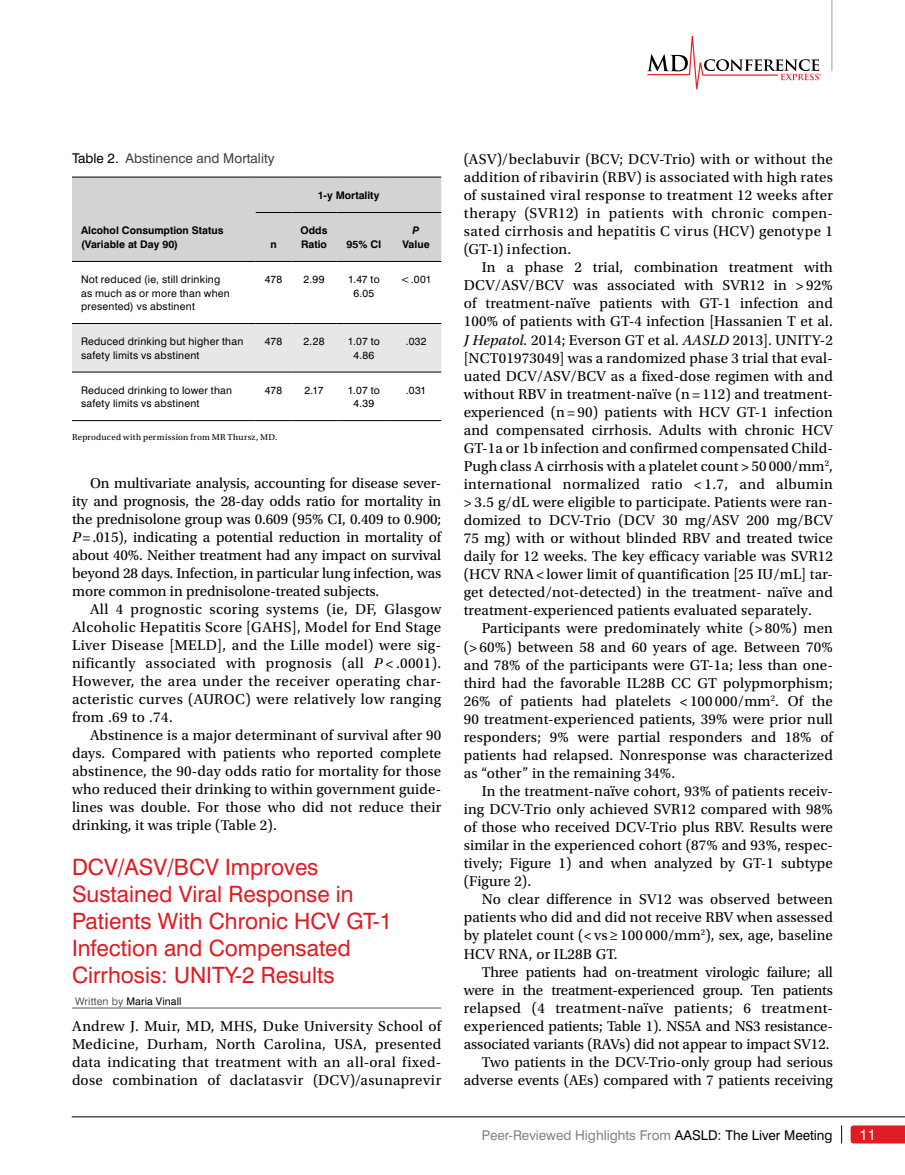
<style>
.page{position:relative;width:905px;height:1175px;background:#fff}
.page>*{position:absolute;margin:0;border:0;box-sizing:border-box;transform-origin:0 0}
.t1{font:22.5px/27px "Swiss 721 BT";color:#e11b22}
.t2{font:15px/18px "Utopia Std";letter-spacing:.005em;color:#000;text-align:justify}
.t3{font:15px "Swiss 721 BT";color:#fff}
.t4{font:13.5px "Swiss 721 BT";color:#808285}
.t5{font:13.5px "Swiss 721 BT";color:#414042}
.t6{font:10.5px/13.5px "Swiss 721 BT";letter-spacing:.02em;color:#000}
.t7{font:700 10.5px/13.5px "Swiss 721 BT";color:#000}
.t8{font:italic 700 10.5px "Swiss 721 BT";color:#000}
.t9{font:9px "Utopia Std";letter-spacing:.025em;color:#000}
.s1{color:#000}
.s2{font-style:italic}
.s3{color:#58595b}
</style>
<div class="page">
<svg style="left:647px;top:36px;width:174px;height:53px"></svg>
<hr style="left:831px;top:0;width:1px;height:71px;background:#bcbec0">
<hr style="left:72px;top:1116px;width:832px;height:1px;background:#000">
<svg style="left:841px;top:1125px;width:1px;height:18px"></svg>
<svg style="left:850px;top:1125px;width:54px;height:18px"></svg>
<hr style="left:72px;top:1007px;width:369px;height:1px;background:#58595b">
<div style="left:72px;top:178px;width:369px;height:83px;background:#d1d3d4"></div>
<div style="left:72px;top:324px;width:369px;height:48px;background:#e6e7e8"></div>
<hr style="left:256px;top:212px;width:35px;height:1px;background:#000">
<hr style="left:291px;top:212px;width:46px;height:1px;background:#000">
<hr style="left:337px;top:212px;width:54px;height:1px;background:#000">
<hr style="left:391px;top:212px;width:50px;height:1px;background:#000">
<hr style="left:72px;top:323px;width:184px;height:1px;background:#000">
<hr style="left:256px;top:323px;width:35px;height:1px;background:#000">
<hr style="left:291px;top:323px;width:46px;height:1px;background:#000">
<hr style="left:337px;top:323px;width:54px;height:1px;background:#000">
<hr style="left:391px;top:323px;width:50px;height:1px;background:#000">
<hr style="left:72px;top:372px;width:184px;height:1px;background:#000">
<hr style="left:256px;top:372px;width:35px;height:1px;background:#000">
<hr style="left:291px;top:372px;width:46px;height:1px;background:#000">
<hr style="left:337px;top:372px;width:54px;height:1px;background:#000">
<hr style="left:391px;top:372px;width:50px;height:1px;background:#000">
<hr style="left:72px;top:420px;width:184px;height:1px;background:#000">
<hr style="left:256px;top:420px;width:35px;height:1px;background:#000">
<hr style="left:291px;top:420px;width:46px;height:1px;background:#000">
<hr style="left:337px;top:420px;width:54px;height:1px;background:#000">
<hr style="left:391px;top:420px;width:50px;height:1px;background:#000">
<hr style="left:72px;top:177px;width:184px;height:1px;background:#000">
<hr style="left:256px;top:177px;width:35px;height:1px;background:#000">
<hr style="left:291px;top:177px;width:46px;height:1px;background:#000">
<hr style="left:337px;top:177px;width:54px;height:1px;background:#000">
<hr style="left:391px;top:177px;width:50px;height:1px;background:#000">
<hr style="left:72px;top:261px;width:184px;height:1px;background:#000">
<hr style="left:256px;top:261px;width:35px;height:1px;background:#000">
<hr style="left:291px;top:261px;width:46px;height:1px;background:#000">
<hr style="left:337px;top:261px;width:54px;height:1px;background:#000">
<hr style="left:391px;top:261px;width:50px;height:1px;background:#000">
<p class="t5" style="left:72px;top:150px;width:204px"><span class="s1">Table 2.</span> Abstinence and Mortality</p>
<p class="t7" style="left:81px;top:224px;width:144px">Alcohol Consumption Status (Variable at Day 90)</p>
<p class="t7" style="left:270px;top:237px;width:8px">n</p>
<p class="t7" style="left:317px;top:188px;width:63px">1-y Mortality</p>
<p class="t7" style="left:300px;top:224px;width:28px">Odds<br>Ratio</p>
<p class="t7" style="left:346px;top:237px;width:36px">95% CI</p>
<p class="t8" style="left:412px;top:224px;width:8px">P</p>
<p class="t7" style="left:402px;top:237px;width:29px">Value</p>
<p class="t6" style="left:81px;top:272px;width:150px">Not reduced (ie, still drinking as much as or more than when presented) vs abstinent</p>
<p class="t6" style="left:265px;top:272px;width:19px">478</p>
<p class="t6" style="left:303px;top:272px;width:22px">2.99</p>
<p class="t6" style="left:348px;top:272px;width:33px;text-align:center">1.47 to<br>6.05</p>
<p class="t6" style="left:401px;top:272px;width:32px">&lt;.001</p>
<p class="t6" style="left:81px;top:334px;width:164px">Reduced drinking but higher than safety limits vs abstinent</p>
<p class="t6" style="left:265px;top:334px;width:19px">478</p>
<p class="t6" style="left:303px;top:334px;width:22px">2.28</p>
<p class="t6" style="left:348px;top:334px;width:34px;text-align:center">1.07 to<br>4.86</p>
<p class="t6" style="left:405px;top:334px;width:22px">.032</p>
<p class="t6" style="left:81px;top:383px;width:153px">Reduced drinking to lower than safety limits vs abstinent</p>
<p class="t6" style="left:265px;top:383px;width:19px">478</p>
<p class="t6" style="left:304px;top:383px;width:21px">2.17</p>
<p class="t6" style="left:348px;top:383px;width:34px;text-align:center">1.07 to<br>4.39</p>
<p class="t6" style="left:406px;top:383px;width:22px">.031</p>
<p class="t9" style="left:72px;top:432px;width:207px">Reproduced with permission from MR Thursz, MD.</p>
<p class="t2" style="left:72px;top:474px;width:371px;text-indent:18px">On multivariate analysis, accounting for disease sever&shy;ity and prognosis, the 28-day odds ratio for mortality in the prednisolone group was 0.609 (95% CI, 0.409 to 0.900; <span class="s2">P</span>=.015), indicating a potential reduction in mortality of about 40%. Neither treatment had any impact on survival beyond 28 days. Infection, in particular lung infection, was more common in prednisolone-treated subjects.</p>
<p class="t2" style="left:72px;top:600px;width:371px;text-indent:18px">All 4 prognostic scoring systems (ie, DF, Glasgow Alcoholic Hepatitis Score [GAHS], Model for End Stage Liver Disease [MELD], and the Lille model) were sig&shy;nificantly associated with prognosis (all <span class="s2">P</span> &lt; .0001).<br>However, the area under the receiver operating char&shy;acteristic curves (AUROC) were relatively low ranging from .69 to .74.</p>
<p class="t2" style="left:72px;top:726px;width:371px;text-indent:18px">Abstinence is a major determinant of survival after 90 days. Compared with patients who reported complete abstinence, the 90-day odds ratio for mortality for those who reduced their drinking to within government guide&shy;lines was double. For those who did not reduce their drinking, it was triple (Table 2).</p>
<h1 class="t1" style="left:72px;top:853px;width:321px">DCV/ASV/BCV Improves<br>Sustained Viral Response in<br>Patients With Chronic HCV GT-1<br>Infection and Compensated<br>Cirrhosis: UNITY-2 Results</h1>
<p class="t6" style="left:75px;top:994px;width:108px"><span class="s3">Written by</span> Maria Vinall</p>
<p class="t2" style="left:72px;top:1017px;width:371px">Andrew J. Muir, MD, MHS, Duke University School of Medicine, Durham, North Carolina, USA, presented data indicating that treatment with an all-oral fixed&shy;dose combination of daclatasvir (DCV)/asunaprevir</p>
<p class="t2" style="left:464px;top:150px;width:371px">(ASV)/beclabuvir (BCV; DCV-Trio) with or without the addition of ribavirin (RBV) is associated with high rates of sustained viral response to treatment 12 weeks after therapy (SVR12) in patients with chronic compen&shy;sated cirrhosis and hepatitis C virus (HCV) genotype 1 (GT-1) infection.</p>
<p class="t2" style="left:463px;top:259px;width:371px;text-indent:18px">In a phase 2 trial, combination treatment with DCV/ASV/BCV was associated with SVR12 in &gt; 92% of treatment-naïve patients with GT-1 infection and 100% of patients with GT-4 infection [Hassanien T et al.<br><span class="s2">J Hepatol.</span> 2014; Everson GT et al. <span class="s2">AASLD</span> 2013]. UNITY-2 [NCT01973049] was a randomized phase 3 trial that eval&shy;uated DCV/ASV/BCV as a fixed-dose regimen with and without RBV in treatment-naïve (n= 112) and treatment&shy;experienced (n= 90) patients with HCV GT-1 infection and compensated cirrhosis. Adults with chronic HCV GT-1a or 1b infection and confirmed compensated Child-Pugh class A cirrhosis with a platelet count &gt; 50 000/mm<sup>2</sup>, international normalized ratio &lt; 1.7, and albumin &gt; 3.5 g/dL were eligible to participate. Patients were ran&shy;domized to DCV-Trio (DCV 30 mg/ASV 200 mg/BCV 75 mg) with or without blinded RBV and treated twice daily for 12 weeks. The key efficacy variable was SVR12 (HCV RNA&lt; lower limit of quantification [25 IU/mL] tar&shy;get detected/not-detected) in the treatment- naïve and treatment-experienced patients evaluated separately.</p>
<p class="t2" style="left:463px;top:620px;width:371px;text-indent:18px">Participants were predominately white (&gt; 80%) men (&gt; 60%) between 58 and 60 years of age. Between 70% and 78% of the participants were GT-1a; less than one&shy;third had the favorable IL28B CC GT polypmorphism; 26% of patients had platelets &lt; 100 000/mm<sup>2</sup>. Of the 90 treatment-experienced patients, 39% were prior null responders; 9% were partial responders and 18% of patients had relapsed. Nonresponse was characterized as “other” in the remaining 34%.</p>
<p class="t2" style="left:464px;top:782px;width:371px;text-indent:18px">In the treatment-naïve cohort, 93% of patients receiv&shy;ing DCV-Trio only achieved SVR12 compared with 98% of those who received DCV-Trio plus RBV. Results were similar in the experienced cohort (87% and 93%, respec&shy;tively; Figure 1) and when analyzed by GT-1 subtype (Figure 2).</p>
<p class="t2" style="left:463px;top:890px;width:371px;text-indent:18px">No clear difference in SV12 was observed between patients who did and did not receive RBV when assessed by platelet count (&lt; vs ≥ 100 000/mm<sup>2</sup>), sex, age, baseline HCV RNA, or IL28B GT.</p>
<p class="t2" style="left:463px;top:963px;width:371px;text-align:right">Three patients had on-treatment virologic failure; all were in the treatment-experienced group. Ten patients relapsed (4 treatment-naïve patients; 6 treatment&shy;experienced patients; Table 1). NS5A and NS3 resistance&shy;associated variants (RAVs) did not appear to impact SV12.<br>Two patients in the DCV-Trio-only group had serious adverse events (AEs) compared with 7 patients receiving</p>
<p class="t4" style="left:482px;top:1126px;width:352px">Peer-Reviewed Highlights From <span class="s1">AASLD: The Liver Meeting</span></p>
<p class="t3" style="left:859px;top:1125px;width:18px">11</p>
</div>
